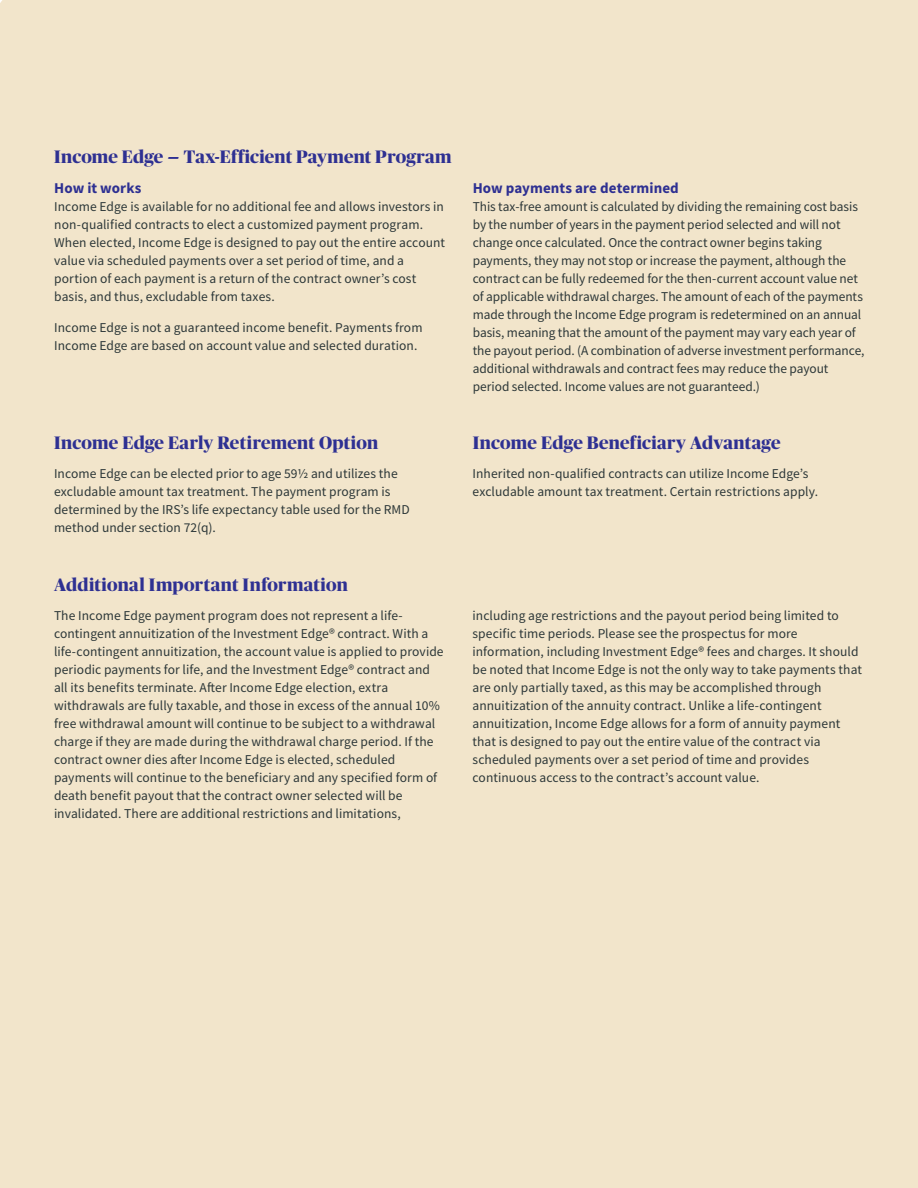
<style>
.page{position:relative;width:918px;height:1188px;background:#fff}
.page>*{position:absolute;margin:0;border:0;box-sizing:border-box;transform-origin:0 0}
.Body_Copy{font:700 18px "Publico Banner";letter-spacing:.01em;color:#2e3092}
.B_Head{font:700 18px "Publico Banner";letter-spacing:.01em;color:#2e3092}
.C_Head{font:700 15px "Source Sans Pro";letter-spacing:.005em;color:#2e3092}
.Body_Copy-2{font:13.5px/18px "Source Sans Pro";letter-spacing:.005em;color:#2c3738}
</style>
<div class="page">
<div style="left:0;top:0;width:13px;height:1188px;background:#f2e5cb"></div>
<div style="left:13px;top:0;width:905px;height:1188px;background:#f2e5cb"></div>
<p class="B_Head" style="left:54px;top:144px;width:399px">Income Edge - Tax-Efficient Payment Program</p>
<p class="C_Head" style="left:54px;top:178px;width:89px">How it works</p>
<p class="Body_Copy-2" style="left:54px;top:198px;width:392px">Income Edge is available for no additional fee and allows investors in non-qualified contracts to elect a customized payment program.<br>When elected, Income Edge is designed to pay out the entire account value via scheduled payments over a set period of time, and a portion of each payment is a return of the contract owner’s cost basis, and thus, excludable from taxes.</p>
<p class="Body_Copy-2" style="left:54px;top:319px;width:370px">Income Edge is not a guaranteed income benefit. Payments from<br>Income Edge are based on account value and selected duration.</p>
<p class="C_Head" style="left:473px;top:178px;width:208px">How payments are determined</p>
<p class="Body_Copy-2" style="left:473px;top:198px;width:393px">This tax-free amount is calculated by dividing the remaining cost basis by the number of years in the payment period selected and will not change once calculated. Once the contract owner begins taking payments, they may not stop or increase the payment, although the contract can be fully redeemed for the then-current account value net of applicable withdrawal charges. The amount of each of the payments made through the Income Edge program is redetermined on an annual basis, meaning that the amount of the payment may vary each year of the payout period. (A combination of adverse investment performance, additional withdrawals and contract fees may reduce the payout period selected. Income values are not guaranteed.)</p>
<p class="Body_Copy" style="left:54px;top:430px;width:326px">Income Edge Early Retirement Option</p>
<p class="Body_Copy" style="left:473px;top:430px;width:309px">Income Edge Beneficiary Advantage</p>
<p class="Body_Copy-2" style="left:54px;top:465px;width:357px">Income Edge can be elected prior to age 59½ and utilizes the excludable amount tax treatment. The payment program is determined by the IRS’s life expectancy table used for the RMD method under section 72(q).</p>
<p class="Body_Copy-2" style="left:473px;top:465px;width:347px">Inherited non-qualified contracts can utilize Income Edge’s excludable amount tax treatment. Certain restrictions apply.</p>
<p class="Body_Copy" style="left:54px;top:572px;width:295px">Additional Important Information</p>
<p class="Body_Copy-2" style="left:54px;top:607px;width:391px">The Income Edge payment program does not represent a life&shy;contingent annuitization of the Investment Edge® contract. With a life-contingent annuitization, the account value is applied to provide periodic payments for life, and the Investment Edge® contract and all its benefits terminate. After Income Edge election, extra withdrawals are fully taxable, and those in excess of the annual 10% free withdrawal amount will continue to be subject to a withdrawal charge if they are made during the withdrawal charge period. If the contract owner dies after Income Edge is elected, scheduled payments will continue to the beneficiary and any specified form of death benefit payout that the contract owner selected will be invalidated. There are additional restrictions and limitations,</p>
<p class="Body_Copy-2" style="left:473px;top:607px;width:391px">including age restrictions and the payout period being limited to specific time periods. Please see the prospectus for more information, including Investment Edge® fees and charges. It should be noted that Income Edge is not the only way to take payments that are only partially taxed, as this may be accomplished through annuitization of the annuity contract. Unlike a life-contingent annuitization, Income Edge allows for a form of annuity payment that is designed to pay out the entire value of the contract via scheduled payments over a set period of time and provides continuous access to the contract’s account value.</p>
</div>
